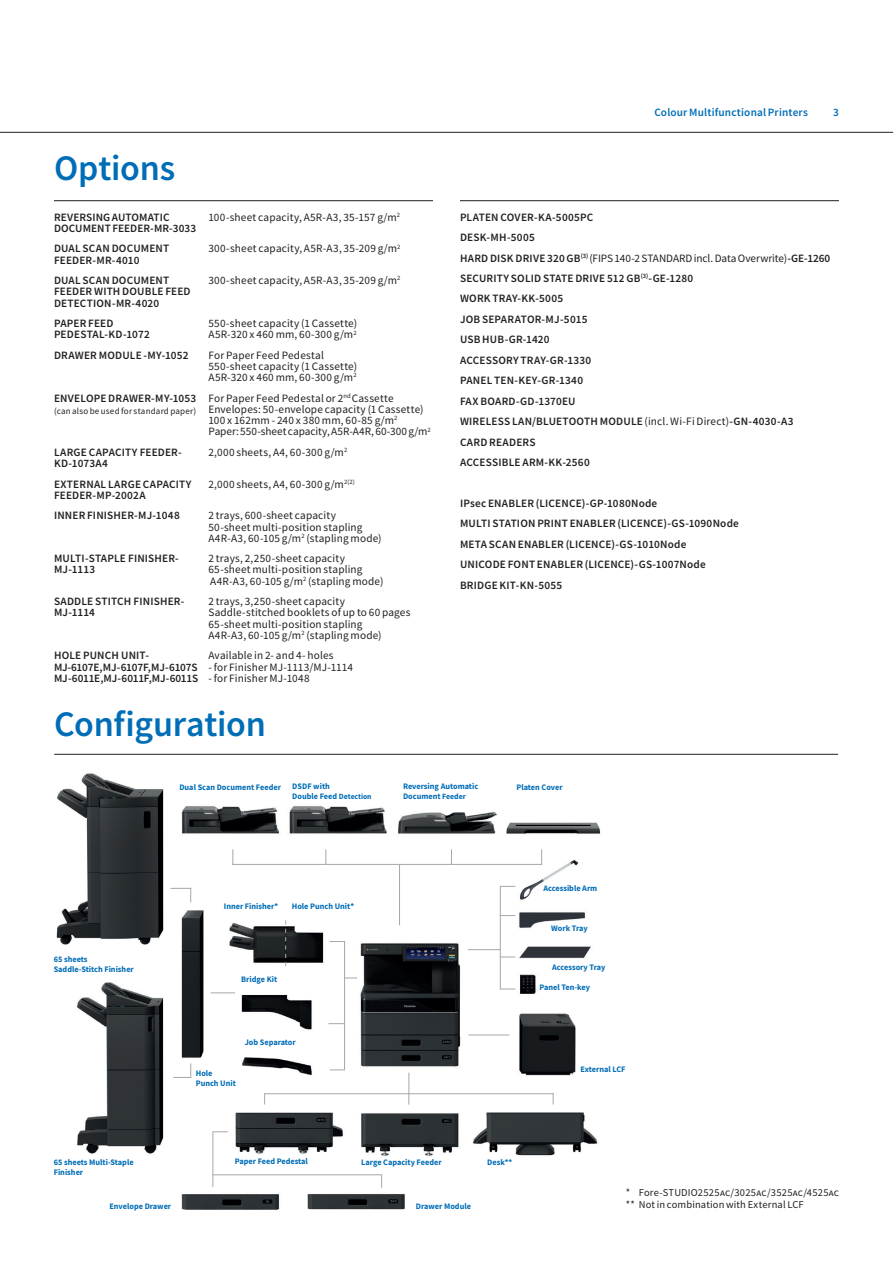
<style>
.page{position:relative;width:893px;height:1263px;background:#fff}
.page>*{position:absolute;margin:0;border:0;box-sizing:border-box;transform-origin:0 0}
.Headline_24pt{font:500 36px "Toshiba Sans";letter-spacing:-.005em;color:#006db7}
.Table_description_7{font:11.25px/11.2px "Toshiba Sans";letter-spacing:.015em;color:#231f20}
.Table_category_7_5pt{font:500 11.25px/11.2px "Toshiba Sans";letter-spacing:.015em;color:#231f20}
.Table_category_7_5pt-2{font:500 11.25px/11.2px "Toshiba Sans";letter-spacing:-.01em;color:#231f20}
.Table_category_7_5pt-3{font:11.25px "Toshiba Sans";letter-spacing:-.005em;color:#231f20}
.t1{font:500 11.25px "Toshiba Sans";letter-spacing:.015em;color:#006db7}
.Foot_note_7pt{font:10.5px "Toshiba Sans";letter-spacing:.015em;color:#231f20}
.Table_category_7_5pt-4{font:9px "Toshiba Sans";letter-spacing:.025em;color:#231f20}
.t2{font:700 8.4px/10.1px "Toshiba Sans";color:#006db7}
.s1{font-weight:500}
.s2{font-weight:400}
.s3{font-size:7.95px}
.s4{font-size:7.8px}
</style>
<div class="page">
<hr style="left:0;top:132px;width:893px;height:1px;background:#231f20">
<hr style="left:54px;top:200px;width:379px;height:1px;background:#231f20">
<hr style="left:460px;top:200px;width:379px;height:1px;background:#231f20">
<hr style="left:54px;top:754px;width:784px;height:1px;background:#231f20">
<img style="left:56px;top:773px;width:545px;height:437px">
<svg style="left:330px;top:1069px;width:15px;height:1px"></svg>
<svg style="left:329px;top:941px;width:15px;height:1px"></svg>
<svg style="left:345px;top:977px;width:12px;height:1px"></svg>
<svg style="left:328px;top:1023px;width:16px;height:1px"></svg>
<svg style="left:170px;top:888px;width:21px;height:14px"></svg>
<svg style="left:173px;top:1063px;width:18px;height:15px"></svg>
<svg style="left:211px;top:992px;width:24px;height:1px"></svg>
<hr style="left:344px;top:941px;width:1px;height:128px;background:#a8a9ad">
<svg style="left:285px;top:920px;width:1px;height:46px"></svg>
<svg style="left:325px;top:849px;width:1px;height:15px"></svg>
<svg style="left:541px;top:849px;width:1px;height:15px"></svg>
<svg style="left:232px;top:849px;width:1px;height:15px"></svg>
<svg style="left:451px;top:849px;width:1px;height:15px"></svg>
<hr style="left:232px;top:864px;width:310px;height:1px;background:#a8a9ad">
<hr style="left:399px;top:865px;width:1px;height:60px;background:#a8a9ad">
<svg style="left:408px;top:1073px;width:1px;height:32px"></svg>
<hr style="left:264px;top:1093px;width:290px;height:1px;background:#a8a9ad">
<svg style="left:500px;top:886px;width:15px;height:1px"></svg>
<hr style="left:468px;top:949px;width:32px;height:1px;background:#a8a9ad">
<svg style="left:501px;top:915px;width:14px;height:1px"></svg>
<svg style="left:501px;top:956px;width:14px;height:1px"></svg>
<svg style="left:501px;top:988px;width:14px;height:1px"></svg>
<hr style="left:500px;top:887px;width:1px;height:102px;background:#a8a9ad">
<hr style="left:468px;top:1034px;width:41px;height:1px;background:#a8a9ad">
<hr style="left:212px;top:1131px;width:1px;height:56px;background:#a8a9ad">
<svg style="left:381px;top:1174px;width:1px;height:14px"></svg>
<hr style="left:212px;top:1174px;width:169px;height:1px;background:#a8a9ad">
<svg style="left:213px;top:1131px;width:15px;height:1px"></svg>
<svg style="left:553px;top:1093px;width:1px;height:12px"></svg>
<p class="Headline_24pt" style="left:54px;top:145px;width:123px">Options</p>
<p class="Table_category_7_5pt" style="left:54px;top:211px;width:144px">REVERSING AUTOMATIC<br>DOCUMENT FEEDER-MR-3033</p>
<p class="Table_description_7" style="left:208px;top:211px;width:193px">100-sheet capacity, A5R-A3, 35-157 g/m<sup>2</sup></p>
<p class="Table_category_7_5pt" style="left:54px;top:243px;width:117px">DUAL SCAN DOCUMENT<br>FEEDER-MR-4010</p>
<p class="Table_description_7" style="left:208px;top:243px;width:194px">300-sheet capacity, A5R-A3, 35-209 g/m<sup>2</sup></p>
<p class="Table_category_7_5pt" style="left:54px;top:275px;width:138px">DUAL SCAN DOCUMENT<br>FEEDER WITH DOUBLE FEED<br>DETECTION-MR-4020</p>
<p class="Table_description_7" style="left:208px;top:275px;width:194px">300-sheet capacity, A5R-A3, 35-209 g/m<sup>2</sup></p>
<p class="Table_category_7_5pt" style="left:54px;top:318px;width:97px">PAPER FEED<br>PEDESTAL-KD-1072</p>
<p class="Table_description_7" style="left:208px;top:318px;width:150px">550-sheet capacity (1 Cassette)<br>A5R-320 x 460 mm, 60-300 g/m<sup>2</sup></p>
<p class="Table_category_7_5pt" style="left:54px;top:349px;width:136px">DRAWER MODULE -MY-1052</p>
<p class="Table_description_7" style="left:208px;top:349px;width:150px">For Paper Feed Pedestal<br>550-sheet capacity (1 Cassette)<br>A5R-320 x 460 mm, 60-300 g/m<sup>2</sup></p>
<p class="Table_category_7_5pt" style="left:54px;top:392px;width:144px">ENVELOPE DRAWER-MY-1053</p>
<p class="Table_category_7_5pt-4" style="left:54px;top:405px;width:144px">(can also be used for standard paper)</p>
<p class="Table_description_7" style="left:208px;top:392px;width:224px">For Paper Feed Pedestal or 2<sup>nd</sup> Cassette Envelopes: 50-envelope capacity (1 Cassette)<br>100 x 162mm - 240 x 380 mm, 60-85 g/m<sup>2<br></sup>Paper: 550-sheet capacity, A5R-A4R, 60-300 g/m<sup>2</sup></p>
<p class="Table_category_7_5pt" style="left:54px;top:446px;width:129px">LARGE CAPACITY FEEDER-<br>KD-1073A4</p>
<p class="Table_description_7" style="left:208px;top:446px;width:140px">2,000 sheets, A4, 60-300 g/m<sup>2</sup></p>
<p class="Table_category_7_5pt" style="left:54px;top:478px;width:139px">EXTERNAL LARGE CAPACITY<br>FEEDER-MP-2002A</p>
<p class="Table_description_7" style="left:208px;top:478px;width:148px">2,000 sheets, A4, 60-300 g/m<sup>2(2)</sup></p>
<p class="Table_category_7_5pt" style="left:54px;top:510px;width:127px">INNER FINISHER-MJ-1048</p>
<p class="Table_description_7" style="left:208px;top:510px;width:175px">2 trays, 600-sheet capacity<br>50-sheet multi-position stapling<br>A4R-A3, 60-105 g/m<sup>2</sup> (stapling mode)</p>
<p class="Table_category_7_5pt" style="left:54px;top:553px;width:126px">MULTI-STAPLE FINISHER-<br>MJ-1113</p>
<p class="Table_description_7" style="left:208px;top:553px;width:177px">2 trays, 2,250-sheet capacity<br>65-sheet multi-position stapling<br>A4R-A3, 60-105 g/m<sup>2</sup> (stapling mode)</p>
<p class="Table_category_7_5pt" style="left:54px;top:596px;width:132px">SADDLE STITCH FINISHER-<br>MJ-1114</p>
<p class="Table_description_7" style="left:208px;top:596px;width:204px">2 trays, 3,250-sheet capacity Saddle-stitched booklets of up to 60 pages 65-sheet multi-position stapling<br>A4R-A3, 60-105 g/m<sup>2</sup> (stapling mode)</p>
<p class="Table_category_7_5pt-2" style="left:54px;top:650px;width:146px">HOLE PUNCH UNIT-<br>MJ-6107E,MJ-6107F,MJ-6107S<br>MJ-6011E,MJ-6011F,MJ-6011S</p>
<p class="Table_description_7" style="left:208px;top:650px;width:127px">Available in 2- and 4- holes</p>
<p class="Table_description_7" style="left:208px;top:661px;width:146px">- for Finisher MJ-1113/MJ-1114</p>
<p class="Table_description_7" style="left:208px;top:672px;width:103px">- for Finisher MJ-1048</p>
<p class="Headline_24pt" style="left:54px;top:700px;width:213px">Configuration</p>
<p class="t1" style="left:654px;top:105px;width:155px">Colour Multifunctional Printers</p>
<p class="t1" style="left:833px;top:105px;width:7px">3</p>
<p class="Table_category_7_5pt" style="left:460px;top:211px;width:135px">PLATEN COVER-KA-5005PC</p>
<p class="Table_category_7_5pt" style="left:460px;top:232px;width:76px">DESK-MH-5005</p>
<p class="Table_category_7_5pt-3" style="left:460px;top:251px;width:372px"><span class="s1">HARD DISK DRIVE 320 GB</span><sup>(3)</sup> (FIPS 140-2 STANDARD incl. Data Overwrite)<span class="s1">-GE-1260</span></p>
<p class="Table_category_7_5pt" style="left:460px;top:273px;width:235px">SECURITY SOLID STATE DRIVE 512 GB<sup>(3)</sup>-GE-1280</p>
<p class="Table_category_7_5pt" style="left:460px;top:293px;width:105px">WORK TRAY-KK-5005</p>
<p class="Table_category_7_5pt" style="left:460px;top:313px;width:129px">JOB SEPARATOR-MJ-5015</p>
<p class="Table_category_7_5pt" style="left:460px;top:334px;width:91px">USB HUB-GR-1420</p>
<p class="Table_category_7_5pt" style="left:460px;top:354px;width:133px">ACCESSORY TRAY-GR-1330</p>
<p class="Table_category_7_5pt" style="left:460px;top:375px;width:125px">PANEL TEN-KEY-GR-1340</p>
<p class="Table_category_7_5pt" style="left:460px;top:395px;width:117px">FAX BOARD-GD-1370EU</p>
<p class="Table_category_7_5pt" style="left:460px;top:416px;width:335px">WIRELESS LAN/BLUETOOTH MODULE <span class="s2">(incl. Wi-Fi Direct)</span>-GN-4030-A3</p>
<p class="Table_category_7_5pt" style="left:460px;top:436px;width:77px">CARD READERS</p>
<p class="Table_category_7_5pt" style="left:460px;top:456px;width:131px">ACCESSIBLE ARM-KK-2560</p>
<p class="Table_category_7_5pt" style="left:460px;top:497px;width:199px">IPsec ENABLER (LICENCE)-GP-1080Node</p>
<p class="Table_category_7_5pt" style="left:460px;top:518px;width:280px">MULTI STATION PRINT ENABLER (LICENCE)-GS-1090Node</p>
<p class="Table_category_7_5pt" style="left:460px;top:538px;width:228px">META SCAN ENABLER (LICENCE)-GS-1010Node</p>
<p class="Table_category_7_5pt" style="left:460px;top:559px;width:247px">UNICODE FONT ENABLER (LICENCE)-GS-1007Node</p>
<p class="Table_category_7_5pt" style="left:460px;top:579px;width:104px">BRIDGE KIT-KN-5055</p>
<p class="t2" style="left:54px;top:954px;width:82px">65 sheets<br>Saddle-Stitch Finisher</p>
<p class="t2" style="left:54px;top:1157px;width:81px">65 sheets Multi-Staple<br>Finisher</p>
<p class="t2" style="left:292px;top:781px;width:81px">DSDF with<br>Double Feed <span class="s3">De</span><span class="s4">tection</span></p>
<p class="t2" style="left:179px;top:782px;width:103px">Dual Scan Document Feeder</p>
<p class="t2" style="left:403px;top:781px;width:77px">Reversing Automatic<br>Document <span class="s3">Feeder</span></p>
<p class="t2" style="left:516px;top:782px;width:48px">Platen Cover</p>
<p class="t2" style="left:224px;top:901px;width:56px">Inner Finisher*</p>
<p class="t2" style="left:292px;top:901px;width:64px">Hole Punch Unit*</p>
<p class="t2" style="left:241px;top:974px;width:37px">Bridge Kit</p>
<p class="t2" style="left:245px;top:1037px;width:53px">Job Separator</p>
<p class="t2" style="left:196px;top:1067px;width:42px">Hole<br>Punch Unit</p>
<p class="t2" style="left:543px;top:883px;width:55px">Accessible Arm</p>
<p class="t2" style="left:551px;top:923px;width:38px">Work Tray</p>
<p class="t2" style="left:552px;top:962px;width:55px">Accessory Tray</p>
<p class="t2" style="left:539px;top:982px;width:52px">Panel Ten-key</p>
<p class="t2" style="left:581px;top:1064px;width:46px">External LCF</p>
<p class="t2" style="left:235px;top:1156px;width:75px">Paper Feed Pedestal</p>
<p class="t2" style="left:361px;top:1157px;width:82px">Large Capacity Feeder</p>
<p class="t2" style="left:487px;top:1157px;width:27px">Desk**</p>
<p class="t2" style="left:109px;top:1201px;width:63px">Envelope Drawer</p>
<p class="t2" style="left:416px;top:1201px;width:57px">Drawer Module</p>
<p class="Foot_note_7pt" style="left:626px;top:1185px;width:215px">* For e-STUDIO2525ac/3025ac/3525ac/4525ac</p>
<p class="Foot_note_7pt" style="left:626px;top:1198px;width:179px">** Not in combination with External LCF</p>
</div>
